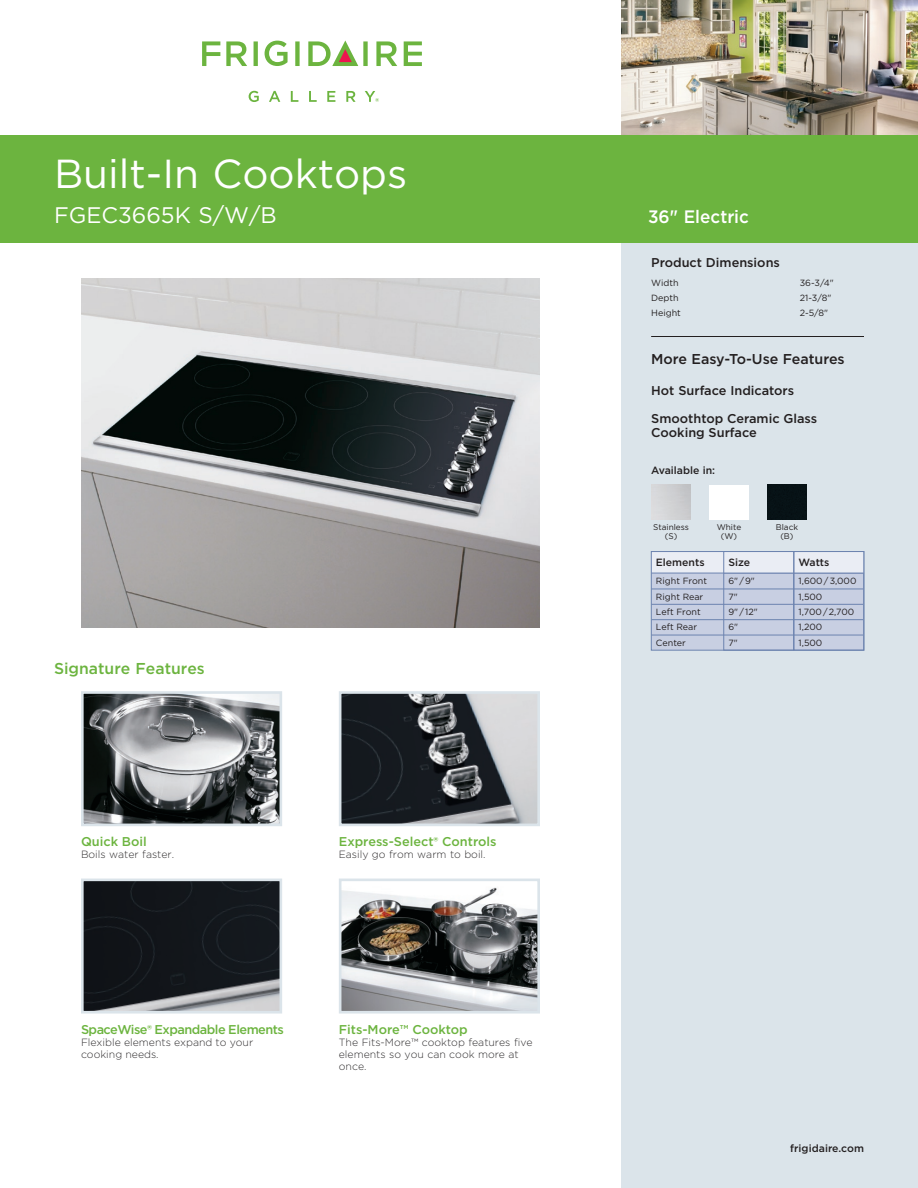
<style>
.page{position:relative;width:918px;height:1188px;background:#fff}
.page>*{position:absolute;margin:0;border:0;box-sizing:border-box;transform-origin:0 0}
.t1{font:40.5px "Gotham";color:#fff}
.t2{font:22.5px "Gotham";color:#fff}
.t3{font:500 18px "Gotham";color:#fff;scale:.95 1}
.t4{font:500 15.75px "Gotham";color:#6cb43f}
.t5{font:500 14.25px "Gotham";color:#231f20}
.t6{font:500 12.75px/27.8px "Gotham";color:#231f20}
.t7{font:500 12.75px "Gotham";letter-spacing:-.01em;color:#6cb43f}
.t8{font:500 12.75px "Gotham";letter-spacing:-.04em;color:#6cb43f}
.t9{font:300 10.5px/12px "Gotham";color:#312f30}
.t10{font:500 10.5px "Gotham";color:#231f20}
.t11{font:9px/15.3px "Gotham";color:#231f20}
.t12{font:8.25px/9px "Gotham";color:#231f20;text-align:center}
</style>
<div class="page">
<div style="left:621px;top:0;width:297px;height:1188px;background:#dbe4ea"></div>
<hr style="left:651px;top:336px;width:213px;height:1px;background:#231f20">
<img style="left:82px;top:278px;width:457px;height:350px">
<svg style="left:249px;top:91px;width:10px;height:11px"></svg>
<svg style="left:269px;top:91px;width:11px;height:11px"></svg>
<svg style="left:291px;top:91px;width:7px;height:11px"></svg>
<svg style="left:309px;top:91px;width:8px;height:11px"></svg>
<svg style="left:327px;top:91px;width:8px;height:11px"></svg>
<svg style="left:346px;top:91px;width:10px;height:11px"></svg>
<svg style="left:265px;top:41px;width:23px;height:25px"></svg>
<svg style="left:404px;top:41px;width:18px;height:25px"></svg>
<svg style="left:202px;top:41px;width:18px;height:25px"></svg>
<svg style="left:226px;top:41px;width:21px;height:25px"></svg>
<svg style="left:254px;top:41px;width:4px;height:25px"></svg>
<svg style="left:295px;top:41px;width:5px;height:25px"></svg>
<svg style="left:376px;top:41px;width:21px;height:25px"></svg>
<svg style="left:308px;top:40px;width:60px;height:26px"></svg>
<svg style="left:365px;top:91px;width:14px;height:11px"></svg>
<img style="left:621px;top:0;width:297px;height:135px">
<div style="left:0;top:135px;width:918px;height:108px;background:#6cb43f"></div>
<img style="left:343px;top:887px;width:193px;height:123px">
<div style="left:339px;top:879px;width:201px;height:135px;border:3px solid #dbe4ea"></div>
<img style="left:85px;top:695px;width:193px;height:127px">
<div style="left:81px;top:691px;width:201px;height:135px;border:3px solid #dbe4ea"></div>
<img style="left:343px;top:695px;width:193px;height:127px">
<div style="left:339px;top:691px;width:201px;height:135px;border:3px solid #dbe4ea"></div>
<img style="left:85px;top:883px;width:193px;height:127px">
<div style="left:81px;top:879px;width:201px;height:135px;border:3px solid #dbe4ea"></div>
<div style="left:651px;top:552px;width:213px;height:98px;background:#c8cfe2"></div>
<div style="left:651px;top:552px;width:212px;height:21px;background:#eaedf4"></div>
<hr style="left:651px;top:573px;width:212px;height:1px;background:#6c83af">
<hr style="left:651px;top:589px;width:212px;height:1px;background:#6c83af">
<hr style="left:651px;top:604px;width:212px;height:1px;background:#6c83af">
<hr style="left:651px;top:619px;width:212px;height:1px;background:#6c83af">
<hr style="left:651px;top:635px;width:212px;height:1px;background:#6c83af">
<div style="left:651px;top:551px;width:213px;height:99px;border:1px solid #6c83af"></div>
<div style="left:794px;top:551px;width:70px;height:99px;border:1px solid #6c83af"></div>
<div style="left:724px;top:551px;width:70px;height:99px;border:1px solid #6c83af"></div>
<div style="left:709px;top:485px;width:40px;height:34px;background:#fff"></div>
<img style="left:767px;top:485px;width:40px;height:34px">
<h1 class="t1" style="left:54px;top:147px;width:355px">Built-In Cooktops</h1>
<h2 class="t2" style="left:54px;top:201px;width:224px">FGEC3665K S/W/B</h2>
<h3 class="t3" style="left:648px;top:205px;width:108px">36" Electric</h3>
<p class="t6" style="left:651px;top:249px;width:130px">Product Dimensions</p>
<p class="t11" style="left:651px;top:275px;width:29px">Width</p>
<p class="t11" style="left:800px;top:275px;width:36px">36-3/4"</p>
<p class="t11" style="left:651px;top:290px;width:29px">Depth</p>
<p class="t11" style="left:800px;top:290px;width:33px">21-3/8"</p>
<p class="t11" style="left:651px;top:305px;width:31px">Height</p>
<p class="t11" style="left:800px;top:305px;width:30px">2-5/8"</p>
<h3 class="t5" style="left:651px;top:349px;width:195px">More Easy-To-Use Features</h3>
<p class="t6" style="left:651px;top:377px;width:167px">Hot Surface Indicators<br>Smoothtop Ceramic Glass</p>
<p class="t6" style="left:651px;top:419px;width:107px">Cooking Surface</p>
<p class="t10" style="left:651px;top:463px;width:65px">Available in:</p>
<p class="t12" style="left:653px;top:523px;width:37px">Stainless (S)</p>
<p class="t12" style="left:717px;top:523px;width:26px">White (W)</p>
<p class="t12" style="left:776px;top:523px;width:24px">Black (B)</p>
<h3 class="t4" style="left:54px;top:658px;width:152px">Signature Features</h3>
<p class="t7" style="left:81px;top:833px;width:67px">Quick Boil</p>
<p class="t9" style="left:81px;top:848px;width:95px">Boils water faster.</p>
<p class="t7" style="left:339px;top:833px;width:159px">Express-Select® Controls</p>
<p class="t9" style="left:339px;top:848px;width:148px">Easily go from warm to boil.</p>
<p class="t8" style="left:81px;top:1021px;width:204px">SpaceWise® Expandable Elements</p>
<p class="t9" style="left:81px;top:1036px;width:174px">Flexible elements expand to your cooking needs.</p>
<p class="t7" style="left:339px;top:1021px;width:130px">Fits-More™ Cooktop</p>
<p class="t9" style="left:339px;top:1036px;width:195px">The Fits-More™ cooktop features five elements so you can cook more at once.</p>
<p class="t10" style="left:656px;top:555px;width:50px">Elements</p>
<p class="t11" style="left:656px;top:573px;width:53px">Right Front<br>Right Rear<br>Left Front<br>Left Rear<br>Center</p>
<p class="t10" style="left:728px;top:555px;width:23px">Size</p>
<p class="t11" style="left:728px;top:573px;width:31px">6" / 9"<br>7"<br>9" / 12"<br>6"<br>7"</p>
<p class="t10" style="left:799px;top:555px;width:32px">Watts</p>
<p class="t11" style="left:799px;top:573px;width:59px">1,600 / 3,000<br>1,500<br>1,700 / 2,700<br>1,200<br>1,500</p>
<p class="t10" style="left:790px;top:1141px;width:75px">frigidaire.com</p>
</div>
